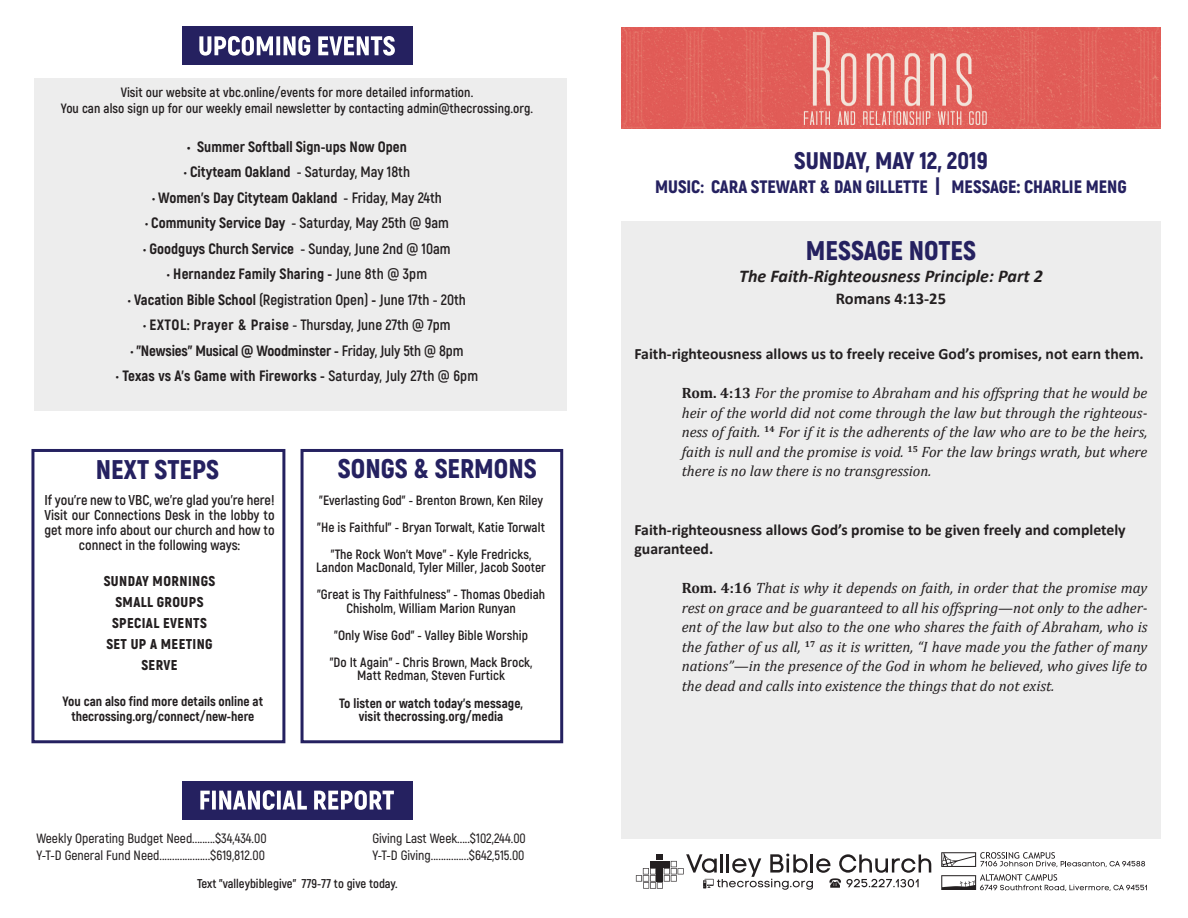
<style>
.page{position:relative;width:1188px;height:918px;background:#fff}
.page>*{position:absolute;margin:0;border:0;box-sizing:border-box;transform-origin:0 0}
.t1{font:900 27px "Akrobat";color:#252160}
.t2{font:900 24px "Akrobat";color:#252160}
.t3{font:900 18px "Akrobat";color:#252160}
.Message_Notes_-_Titl{font:italic 700 18px "Calibri";color:#231f20}
.Message_Notes_-_Titl-2{font:700 16.5px "Calibri";color:#231f20}
.Message_Notes_-_Main{font:700 15.75px/19.5px "Calibri";color:#231f20}
.Message_Notes_-_Vers{font:italic 15px/19.5px "Cambria";color:#231f20;text-align:justify}
.t4{font:700 15px "Akrobat";color:#231f20}
.t5{font:800 15px "Akrobat";letter-spacing:.005em;color:#231f20}
.t6{font:700 14.25px/15px "Akrobat";color:#231f20;text-align:center}
.t7{font:900 14.25px "Akrobat";letter-spacing:.03em;color:#231f20}
.Bulletin_Body_Centur{font:700 13.5px/13.5px "Akrobat";letter-spacing:.005em;color:#231f20;text-align:center}
.t8{font:600 13.5px "Akrobat";color:#231f20}
.t9{font:800 13.5px "Akrobat";color:#231f20}
.t10{font:700 12.75px "Akrobat";color:#231f20}
.s1{font-weight:800}
.s2{font-weight:700}
.s3{font-size:19.5px}
.s4{font-weight:700;font-style:normal}
</style>
<div class="page">
<div style="left:35px;top:78px;width:532px;height:332px;background:#ededed"></div>
<div style="left:621px;top:221px;width:540px;height:618px;background:#ededed"></div>
<svg style="left:941px;top:874px;width:206px;height:17px"></svg>
<svg style="left:941px;top:852px;width:204px;height:15px"></svg>
<svg style="left:636px;top:853px;width:295px;height:37px"></svg>
<div style="left:182px;top:26px;width:230px;height:39px;background:#252160"></div>
<svg style="left:199px;top:36px;width:196px;height:20px"></svg>
<div style="left:182px;top:781px;width:230px;height:39px;background:#252160"></div>
<svg style="left:200px;top:790px;width:194px;height:20px"></svg>
<div style="left:31px;top:449px;width:254px;height:294px;border:3px solid #252160"></div>
<div style="left:301px;top:449px;width:262px;height:294px;border:3px solid #252160"></div>
<img style="left:621px;top:27px;width:540px;height:102px">
<p class="Bulletin_Body_Centur" style="left:61px;top:84px;width:474px;line-height:15.8px">Visit our website at vbc.online/events for more detailed information.<br>You can also sign up for our weekly email newsletter by contacting admin@thecrossing.org.</p>
<p class="t5" style="left:187px;top:137px;width:221px">• Summer Softball Sign-ups Now Open</p>
<p class="t4" style="left:184px;top:163px;width:228px">• <span class="s1">Cityteam Oakland</span> - Saturday, May 18th</p>
<p class="t5" style="left:152px;top:188px;width:291px"><span class="s2">•</span> Women's Day Cityteam Oakland <span class="s2">- Friday, May 24th</span></p>
<p class="t4" style="left:145px;top:214px;width:305px">• <span class="s1">Community Service Day</span> - Saturday, May 25th @ 9am</p>
<p class="t4" style="left:143px;top:239px;width:309px">• <span class="s1">Goodguys Church Service</span> - Sunday, June 2nd @ 10am</p>
<p class="t5" style="left:167px;top:265px;width:262px"><span class="s2">•</span> Hernandez Family Sharing - <span class="s2">June 8th @ 3pm</span></p>
<p class="t4" style="left:128px;top:290px;width:340px">• <span class="s1">Vacation Bible School</span> (Registration Open) <span class="s1">-</span> June 17th - 20th</p>
<p class="t4" style="left:143px;top:316px;width:309px">• <span class="s1">EXTOL: Prayer &amp; Praise</span> - Thursday, June 27th @ 7pm</p>
<p class="t5" style="left:131px;top:341px;width:334px"><span class="s2">•</span> "Newsies" Musical @ Woodminster - <span class="s2">Friday, July 5th @ 8pm</span></p>
<p class="t5" style="left:116px;top:367px;width:364px"><span class="s2">•</span> Texas vs A's Game with Fireworks - <span class="s2">Saturday, July 27th @ 6pm</span></p>
<p class="t1" style="left:96px;top:452px;width:125px">NEXT STEPS</p>
<p class="t1" style="left:338px;top:451px;width:200px">SONGS &amp; SERMONS</p>
<p class="t6" style="left:44px;top:493px;width:232px">If you’re new to VBC, we’re glad you’re here!<br>Visit our Connections Desk in the lobby to get more info about our church and how to connect in the following ways:</p>
<p class="t7" style="left:104px;top:572px;width:113px">SUNDAY MORNINGS</p>
<p class="t7" style="left:116px;top:593px;width:90px">SMALL GROUPS</p>
<p class="t7" style="left:112px;top:614px;width:96px">SPECIAL EVENTS</p>
<p class="t7" style="left:106px;top:635px;width:108px">SET UP A MEETING</p>
<p class="t7" style="left:142px;top:656px;width:38px">SERVE</p>
<p class="t9" style="left:63px;top:693px;width:202px">You can also find more details online at</p>
<p class="t9" style="left:71px;top:708px;width:185px">thecrossing.org/connect/new-here</p>
<p class="Bulletin_Body_Centur" style="left:319px;top:493px;width:225px">"Everlasting God" - Brenton Brown, Ken Riley</p>
<p class="Bulletin_Body_Centur" style="left:317px;top:520px;width:229px">"He is Faithful" - Bryan Torwalt, Katie Torwalt</p>
<p class="Bulletin_Body_Centur" style="left:316px;top:547px;width:231px">"The Rock Won't Move" - Kyle Fredricks,<br>Landon MacDonald, Tyler Miller, Jacob Sooter</p>
<p class="Bulletin_Body_Centur" style="left:317px;top:588px;width:230px">"Great is Thy Faithfulness" - Thomas Obediah<br>Chisholm, William Marion Runyan</p>
<p class="Bulletin_Body_Centur" style="left:334px;top:628px;width:195px">"Only Wise God" - Valley Bible Worship</p>
<p class="Bulletin_Body_Centur" style="left:330px;top:655px;width:204px">"Do It Again" - Chris Brown, Mack Brock,<br>Matt Redman, Steven Furtick</p>
<p class="t9" style="left:339px;top:695px;width:185px">To listen or watch today's message,</p>
<p class="t9" style="left:359px;top:708px;width:146px">visit thecrossing.org/media</p>
<p class="t8" style="left:36px;top:830px;width:232px">Weekly Operating Budget Need.........$34,434.00</p>
<p class="t8" style="left:372px;top:830px;width:155px">Giving Last Week.....$102,244.00</p>
<p class="t8" style="left:36px;top:847px;width:230px">Y-T-D General Fund Need....................$619,812.00</p>
<p class="t8" style="left:372px;top:847px;width:154px">Y-T-D Giving...............$642,515.00</p>
<p class="t10" style="left:197px;top:876px;width:202px">Text "valleybiblegive" 779-77 to give today.</p>
<p class="t2" style="left:794px;top:145px;width:195px">SUNDAY, MAY 12, 2019</p>
<p class="t3" style="left:655px;top:175px;width:473px">MUSIC: CARA STEWART &amp; DAN GILLETTE <span class="s3">|</span> MESSAGE<span class="s3">:</span> CHARLIE MENG</p>
<p class="t1" style="left:806px;top:233px;width:172px">MESSAGE NOTES</p>
<p class="Message_Notes_-_Titl" style="left:739px;top:263px;width:305px">The Faith-Righteousness Principle: Part 2</p>
<p class="Message_Notes_-_Titl-2" style="left:836px;top:286px;width:112px">Romans 4:13-25</p>
<p class="Message_Notes_-_Main" style="left:634px;top:344px;width:511px">Faith-righteousness allows us to freely receive God’s promises, not earn them.</p>
<p class="Message_Notes_-_Vers" style="left:682px;top:382px;width:467px"><span class="s4">Rom. 4:13</span> For the promise to Abraham and his offspring that he would be heir of the world did not come through the law but through the righteous&shy;ness of faith. <sup>14</sup> For if it is the adherents of the law who are to be the heirs, faith is null and the promise is void. <sup>15</sup> For the law brings wrath, but where there is no law there is no transgression.</p>
<p class="Message_Notes_-_Main" style="left:634px;top:519px;width:493px">Faith-righteousness allows God’s promise to be given freely and completely guaranteed.</p>
<p class="Message_Notes_-_Vers" style="left:682px;top:577px;width:467px"><span class="s4">Rom. 4:16</span> That is why it depends on faith, in order that the promise may rest on grace and be guaranteed to all his offspring—not only to the adher&shy;ent of the law but also to the one who shares the faith of Abraham, who is the father of us all, <sup>17</sup> as it is written, “I have made you the father of many nations”—in the presence of the God in whom he believed, who gives life to the dead and calls into existence the things that do not exist.</p>
</div>
